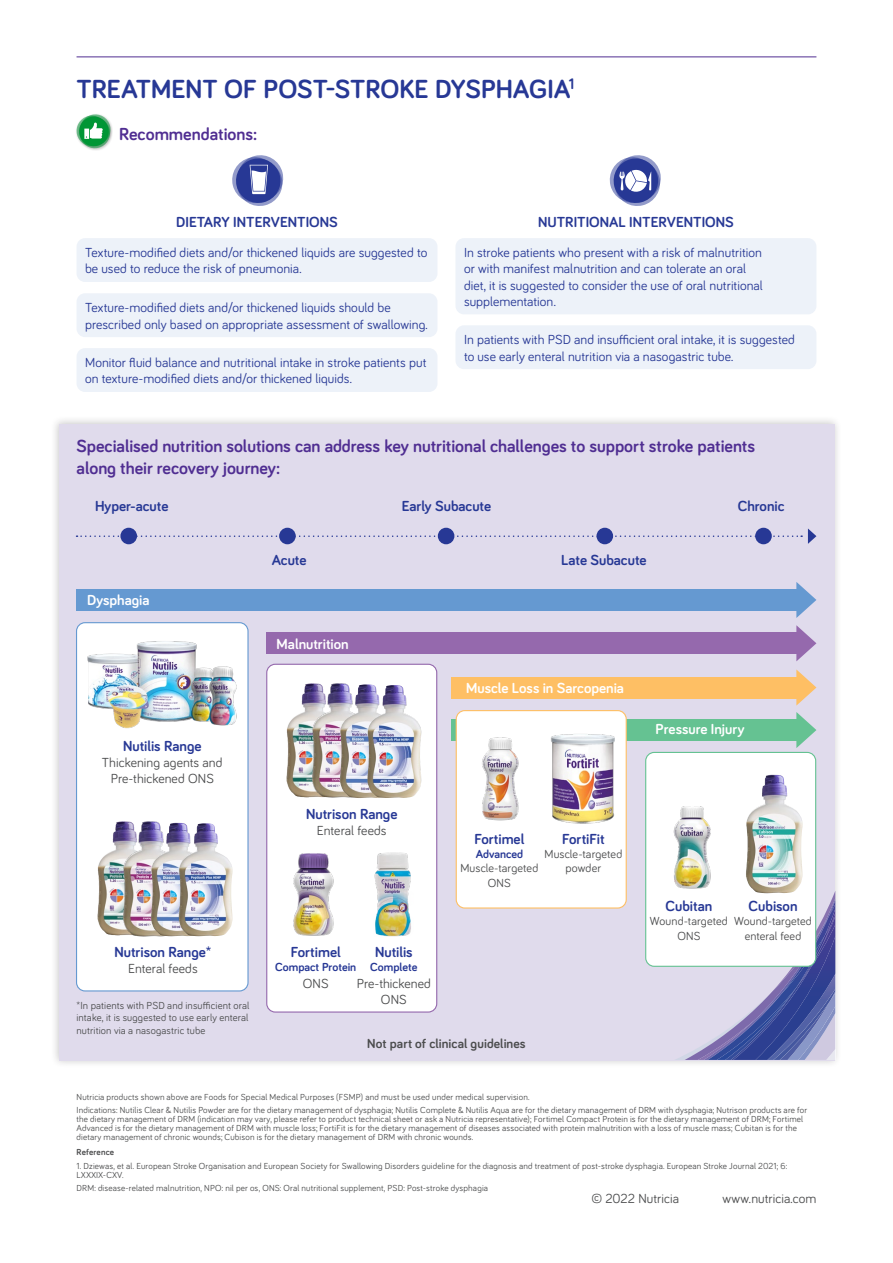
<style>
.page{position:relative;width:893px;height:1263px;background:#fff}
.page>*{position:absolute;margin:0;border:0;box-sizing:border-box;transform-origin:0 0}
.t1{font:700 27px "Bariol";color:#273895}
.t2{font:700 18px/21.6px "Bariol";color:#502e92}
.t3{font:700 15px "Bariol";color:#273895}
.t4{font:700 15px "Bariol";color:#fff}
.t5{font:13.5px/16.2px "Bariol";letter-spacing:.005em;color:#273895}
.t6{font:13.5px/16.2px "Bariol";letter-spacing:.005em;color:#4b4c4d;text-align:center}
.t7{font:700 13.5px "Bariol";letter-spacing:.005em;color:#4b4c4d}
.t8{font:12px/14.4px "Bariol";letter-spacing:.01em;color:#4b4c4d;text-align:center}
.t9{font:700 12px "Bariol";color:#273895}
.t10{font:10.5px/12.6px "Bariol";letter-spacing:.01em;color:#4b4c4d;text-align:justify}
.t11{font:9px/9px "Bariol";letter-spacing:.015em;color:#4b4c4d}
.t12{font:700 9px "Bariol";letter-spacing:.015em;color:#4b4c4d}
</style>
<div class="page">
<div style="left:50px;top:416px;width:793px;height:652px;background:#231f20;opacity:.25"></div>
<div style="left:59px;top:424px;width:775px;height:636px;background:#e0dbec"></div>
<svg style="left:676px;top:879px;width:159px;height:181px"></svg>
<img style="left:708px;top:900px;width:127px;height:160px">
<img style="left:781px;top:904px;width:54px;height:90px">
<img style="left:717px;top:987px;width:80px;height:73px">
<div style="left:77px;top:238px;width:360px;height:44px;background:#edf2f9;border-radius:9px"></div>
<div style="left:455px;top:238px;width:361px;height:76px;background:#edf2f9;border-radius:9px"></div>
<div style="left:455px;top:325px;width:361px;height:44px;background:#edf2f9;border-radius:9px"></div>
<div style="left:77px;top:293px;width:360px;height:44px;background:#edf2f9;border-radius:9px"></div>
<div style="left:77px;top:348px;width:360px;height:44px;background:#edf2f9;border-radius:9px"></div>
<svg style="left:76px;top:114px;width:36px;height:36px"></svg>
<svg style="left:232px;top:155px;width:52px;height:51px"></svg>
<svg style="left:609px;top:155px;width:52px;height:51px"></svg>
<div style="left:77px;top:589px;width:722px;height:22px;background:#6599d1"></div>
<div style="left:451px;top:719px;width:348px;height:22px;background:#65c292"></div>
<div style="left:77px;top:623px;width:171px;height:368px;background:#fff;border-radius:9px"></div>
<div style="left:76px;top:622px;width:173px;height:369px;border:1px solid #6599d1;border-radius:9px"></div>
<div style="left:267px;top:664px;width:170px;height:348px;background:#fff;border-radius:9px"></div>
<div style="left:266px;top:664px;width:171px;height:348px;border:1px solid #9569ad;border-radius:9px"></div>
<div style="left:456px;top:711px;width:170px;height:197px;background:#fff;border-radius:9px"></div>
<div style="left:456px;top:710px;width:171px;height:198px;border:1px solid #febf64;border-radius:9px"></div>
<div style="left:646px;top:752px;width:170px;height:214px;background:#fff;border-radius:9px"></div>
<div style="left:645px;top:752px;width:171px;height:215px;border:1px solid #65c292;border-radius:9px"></div>
<div style="left:266px;top:632px;width:533px;height:22px;background:#9569ad"></div>
<div style="left:451px;top:677px;width:348px;height:21px;background:#febf64"></div>
<img style="left:87px;top:641px;width:150px;height:88px">
<img style="left:482px;top:737px;width:37px;height:84px">
<img style="left:673px;top:806px;width:38px;height:83px">
<img style="left:293px;top:853px;width:41px;height:83px">
<img style="left:374px;top:852px;width:37px;height:85px">
<svg style="left:796px;top:582px;width:20px;height:36px"></svg>
<svg style="left:77px;top:535px;width:725px;height:2px"></svg>
<div style="left:120px;top:528px;width:17px;height:16px;background:#273895;border-radius:50%"></div>
<div style="left:279px;top:528px;width:17px;height:16px;background:#273895;border-radius:50%"></div>
<div style="left:438px;top:528px;width:16px;height:16px;background:#273895;border-radius:50%"></div>
<div style="left:596px;top:528px;width:17px;height:16px;background:#273895;border-radius:50%"></div>
<div style="left:755px;top:528px;width:17px;height:16px;background:#273895;border-radius:50%"></div>
<svg style="left:808px;top:528px;width:8px;height:16px"></svg>
<svg style="left:796px;top:625px;width:20px;height:36px"></svg>
<svg style="left:796px;top:669px;width:20px;height:37px"></svg>
<svg style="left:796px;top:712px;width:20px;height:36px"></svg>
<img style="left:551px;top:734px;width:63px;height:90px">
<img style="left:286px;top:683px;width:22px;height:115px">
<img style="left:308px;top:683px;width:38px;height:115px">
<img style="left:340px;top:684px;width:33px;height:114px">
<img style="left:367px;top:685px;width:54px;height:113px">
<img style="left:97px;top:821px;width:22px;height:115px">
<img style="left:119px;top:821px;width:61px;height:116px">
<img style="left:151px;top:823px;width:28px;height:113px">
<img style="left:179px;top:823px;width:54px;height:113px">
<img style="left:746px;top:775px;width:57px;height:118px">
<hr style="left:77px;top:57px;width:739px;height:1px;background:#502e92">
<h1 class="t1" style="left:77px;top:70px;width:499px">TREATMENT OF POST-STROKE DYSPHAGIA<sup>1</sup></h1>
<h2 class="t2" style="left:119px;top:122px;width:140px">Recommendations:</h2>
<h3 class="t3" style="left:176px;top:211px;width:163px">DIETARY INTERVENTIONS</h3>
<h3 class="t3" style="left:538px;top:211px;width:197px">NUTRITIONAL INTERVENTIONS</h3>
<h3 class="t5" style="left:85px;top:244px;width:344px">Texture-modified diets and/or thickened liquids are suggested to be used to reduce the risk of pneumonia.</h3>
<h3 class="t5" style="left:464px;top:244px;width:300px">In stroke patients who present with a risk of malnutrition or with manifest malnutrition and can tolerate an oral diet, it is suggested to consider the use of oral nutritional supplementation.</h3>
<h3 class="t5" style="left:464px;top:331px;width:332px">In patients with PSD and insufficient oral intake, it is suggested to use early enteral nutrition via a nasogastric tube.</h3>
<h3 class="t5" style="left:85px;top:299px;width:344px">Texture-modified diets and/or thickened liquids should be prescribed only based on appropriate assessment of swallowing.</h3>
<h3 class="t5" style="left:85px;top:354px;width:343px">Monitor fluid balance and nutritional intake in stroke patients put on texture-modified diets and/or thickened liquids.</h3>
<h2 class="t2" style="left:77px;top:435px;width:680px">Specialised nutrition solutions can address key nutritional challenges to support stroke patients along their recovery journey:</h2>
<h3 class="t3" style="left:95px;top:496px;width:75px">Hyper-acute</h3>
<h3 class="t4" style="left:87px;top:590px;width:64px">Dysphagia</h3>
<h3 class="t3" style="left:123px;top:735px;width:80px">Nutilis Range</h3>
<h3 class="t6" style="left:102px;top:753px;width:122px">Thickening agents and<br>Pre-thickened ONS</h3>
<h3 class="t3" style="left:114px;top:941px;width:98px">Nutrison Range*</h3>
<h3 class="t6" style="left:128px;top:959px;width:71px">Enteral feeds</h3>
<p class="t10" style="left:77px;top:998px;width:174px">*In patients with PSD and insufficient oral intake, it is suggested to use early enteral nutrition via a nasogastric tube</p>
<h3 class="t3" style="left:272px;top:550px;width:36px">Acute</h3>
<h3 class="t3" style="left:402px;top:496px;width:91px">Early Subacute</h3>
<h3 class="t3" style="left:561px;top:550px;width:87px">Late Subacute</h3>
<h3 class="t3" style="left:738px;top:496px;width:48px">Chronic</h3>
<h3 class="t4" style="left:277px;top:633px;width:74px">Malnutrition</h3>
<h3 class="t3" style="left:306px;top:803px;width:93px">Nutrison Range</h3>
<h3 class="t6" style="left:317px;top:821px;width:71px">Enteral feeds</h3>
<h3 class="t4" style="left:466px;top:678px;width:159px">Muscle Loss in Sarcopenia</h3>
<h3 class="t4" style="left:656px;top:719px;width:90px">Pressure Injury</h3>
<h3 class="t3" style="left:474px;top:828px;width:51px">Fortimel</h3>
<h3 class="t9" style="left:476px;top:846px;width:49px">Advanced</h3>
<h3 class="t8" style="left:460px;top:860px;width:80px">Muscle-targeted<br>ONS</h3>
<h3 class="t3" style="left:562px;top:828px;width:44px">FortiFit</h3>
<h3 class="t8" style="left:544px;top:846px;width:80px">Muscle-targeted powder</h3>
<h3 class="t3" style="left:291px;top:941px;width:51px">Fortimel</h3>
<h3 class="t9" style="left:275px;top:959px;width:83px">Compact Protein</h3>
<h3 class="t6" style="left:303px;top:974px;width:27px">ONS</h3>
<h3 class="t3" style="left:375px;top:941px;width:39px">Nutilis</h3>
<h3 class="t9" style="left:370px;top:959px;width:49px">Complete</h3>
<h3 class="t6" style="left:357px;top:974px;width:76px">Pre-thickened<br>ONS</h3>
<h3 class="t7" style="left:367px;top:1034px;width:160px">Not part of clinical guidelines</h3>
<h3 class="t3" style="left:665px;top:895px;width:48px">Cubitan</h3>
<h3 class="t8" style="left:650px;top:913px;width:79px">Wound-targeted<br>ONS</h3>
<h3 class="t3" style="left:749px;top:895px;width:50px">Cubison</h3>
<h3 class="t8" style="left:734px;top:913px;width:79px">Wound-targeted enteral feed</h3>
<p class="t11" style="left:77px;top:1090px;width:732px;line-height:13.2px">Nutricia products shown above are Foods for Special Medical Purposes (FSMP) and must be used under medical supervision.<br>Indications: Nutilis Clear &amp; Nutilis Powder are for the dietary management of dysphagia; Nutilis Complete &amp; Nutilis Aqua are for the dietary management of DRM with dysphagia; Nutrison products are for</p>
<p class="t11" style="left:77px;top:1114px;width:728px">the dietary management of DRM (indication may vary, please refer to product technical sheet or ask a Nutricia representative); Fortimel Compact Protein is for the dietary management of DRM; Fortimel<br>Advanced is for the dietary management of DRM with muscle loss; FortiFit is for the dietary management of diseases associated with protein malnutrition with a loss of muscle mass; Cubitan is for the dietary management of chronic wounds; Cubison is for the dietary management of DRM with chronic wounds.</p>
<p class="t12" style="left:77px;top:1146px;width:39px">Reference</p>
<p class="t11" style="left:77px;top:1160px;width:712px">1. Dziewas, et al. European Stroke Organisation and European Society for Swallowing Disorders guideline for the diagnosis and treatment of post-stroke dysphagia. European Stroke Journal 2021; 6:<br>LXXXIX-CXV.</p>
<p class="t11" style="left:77px;top:1183px;width:413px">DRM: disease-related malnutrition, NPO: nil per os, ONS: Oral nutritional supplement, PSD: Post-stroke dysphagia</p>
<h3 class="t6" style="left:591px;top:1190px;width:89px">© 2022 Nutricia</h3>
<h3 class="t6" style="left:722px;top:1190px;width:95px">www.nutricia.com</h3>
</div>
